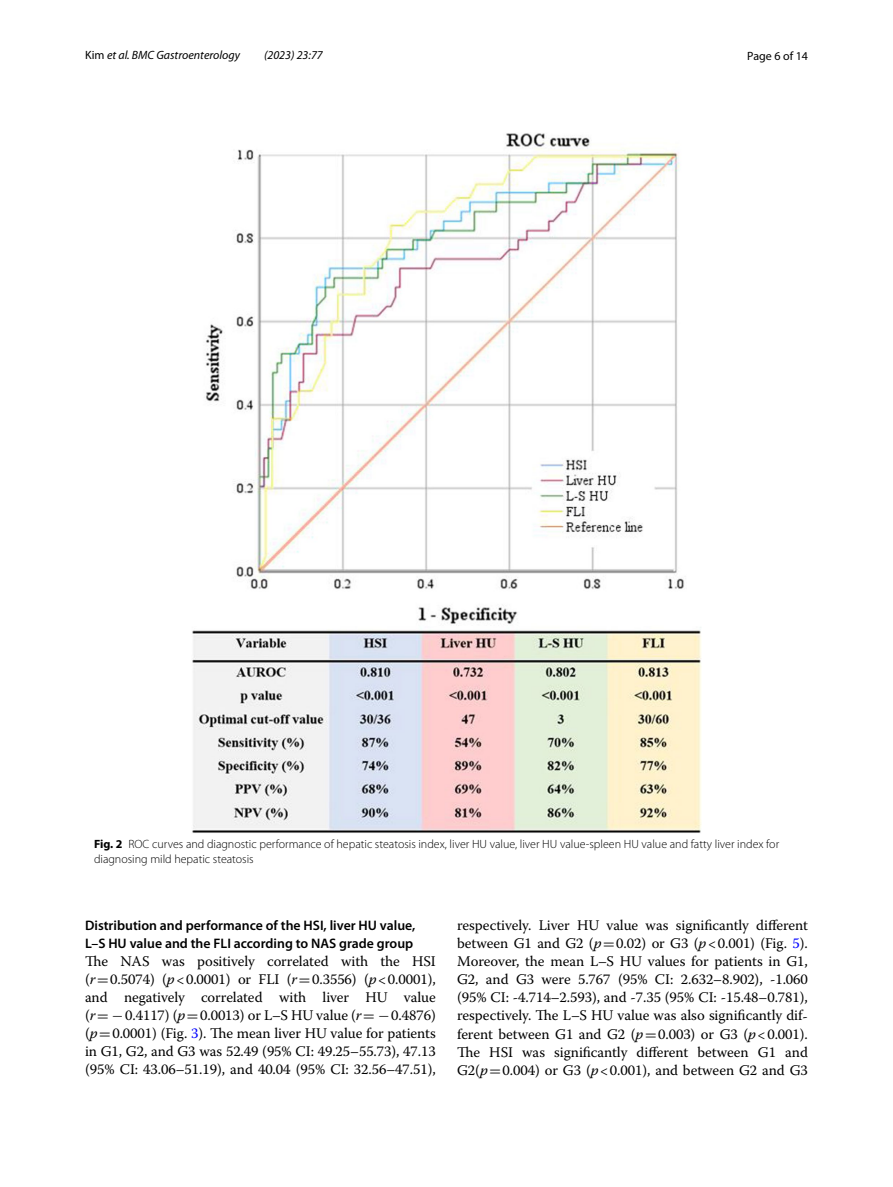
<style>
.page{position:relative;width:893px;height:1187px;background:#fff}
.page>*{position:absolute;margin:0;border:0;box-sizing:border-box;transform-origin:0 0}
.t1{font:14.7px/18px "Warnock Pro";letter-spacing:-.005em;color:#000;text-align:justify}
.t2{font:600 13.8px/18px "Myriad Pro";color:#000}
.t3{font:300 12px/15px "Myriad Pro";color:#000}
.t4{font:italic 12px "Myriad Pro";color:#000}
.t5{font:12px "Myriad Pro";color:#000}
.s1{font-style:normal}
.s2{font-weight:700}
.s3{font-style:italic}
.s4{font-family:"MTSY"}
.s5{color:#00f}
</style>
<div class="page">
<img style="left:192px;top:133px;width:510px;height:700px">
<p class="t4" style="left:85px;top:48px;width:157px"><span class="s1">Kim</span> et al. BMC Gastroenterology</p>
<p class="t4" style="left:264px;top:48px;width:60px">(2023) 23:77</p>
<p class="t5" style="left:747px;top:48px;width:62px">Page 6 of 14</p>
<p class="t3" style="left:94px;top:836px;width:687px"><span class="s2">Fig. 2</span> ROC curves and diagnostic performance of hepatic steatosis index, liver HU value, liver HU value-spleen HU value and fatty liver index for diagnosing mild hepatic steatosis</p>
<p class="t2" style="left:85px;top:916px;width:332px">Distribution and performance of the HSI, liver HU value,<br>L–S HU value and the FLI according to NAS grade group</p>
<p class="t1" style="left:85px;top:951px;width:352px">The NAS was positively correlated with the HSI (<span class="s3">r</span><span class="s4">=</span>0.5074) (<span class="s3">p</span>&lt;0.0001) or FLI (<span class="s3">r</span><span class="s4">=</span>0.3556) (<span class="s3">p</span>&lt;0.0001), and negatively correlated with liver HU value (<span class="s3">r</span><span class="s4">= −</span>0.4117) (<span class="s3">p</span><span class="s4">=</span>0.0013) or L–S HU value (<span class="s3">r</span><span class="s4">= −</span>0.4876) (<span class="s3">p</span><span class="s4">=</span>0.0001) (Fig. <span class="s5">3</span>). The mean liver HU value for patients in G1, G2, and G3 was 52.49 (95% CI: 49.25–55.73), 47.13 (95% CI: 43.06–51.19), and 40.04 (95% CI: 32.56–47.51),</p>
<p class="t1" style="left:457px;top:916px;width:352px">respectively. Liver HU value was significantly different between G1 and G2 (<span class="s3">p</span><span class="s4">=</span>0.02) or G3 (<span class="s3">p</span>&lt;0.001) (Fig. <span class="s5">5</span>).<br>Moreover, the mean L–S HU values for patients in G1, G2, and G3 were 5.767 (95% CI: 2.632–8.902), -1.060 (95% CI: -4.714–2.593), and -7.35 (95% CI: -15.48–0.781), respectively. The L–S HU value was also significantly dif&shy;ferent between G1 and G2 (<span class="s3">p</span><span class="s4">=</span>0.003) or G3 (<span class="s3">p</span>&lt;0.001).<br>The HSI was significantly different between G1 and G2(<span class="s3">p</span><span class="s4">=</span>0.004) or G3 (<span class="s3">p</span>&lt;0.001), and between G2 and G3</p>
</div>
